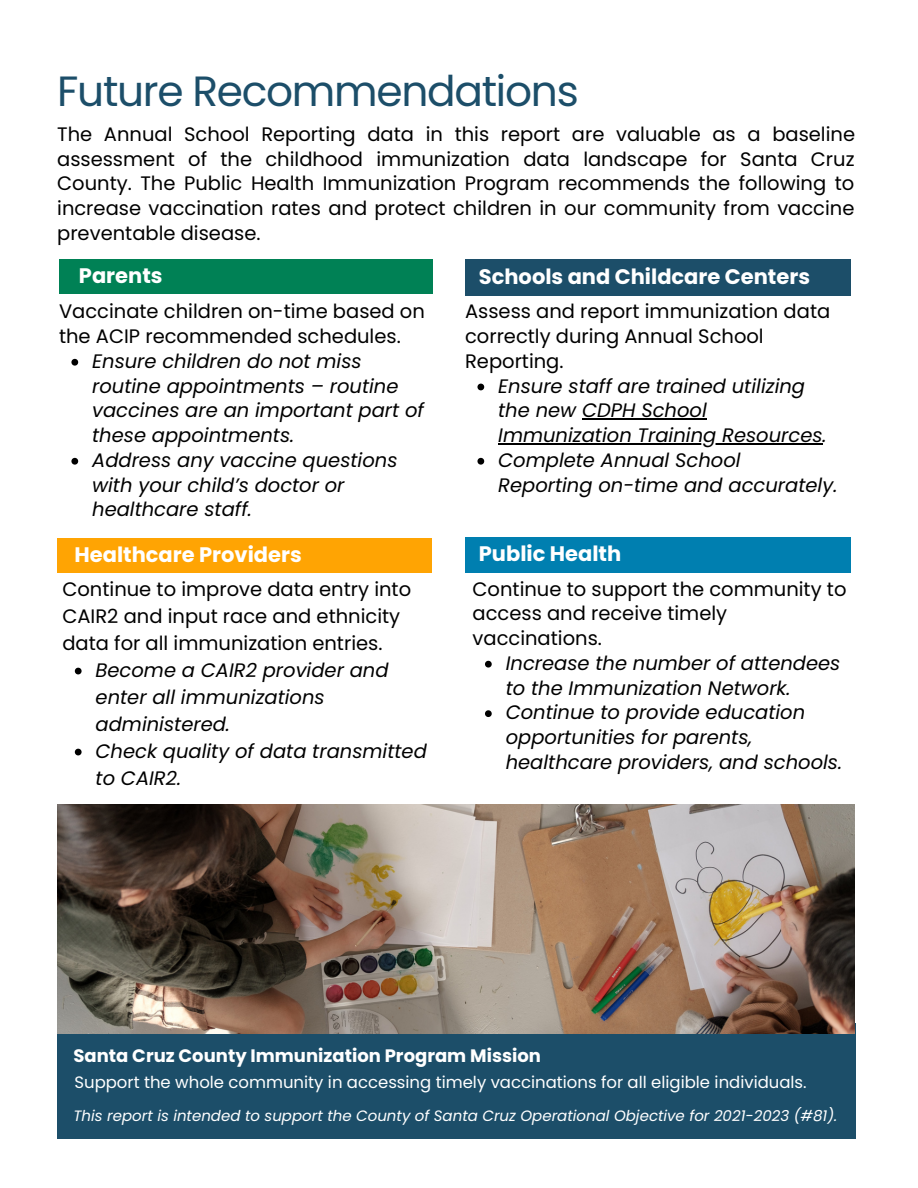
<style>
.page{position:relative;width:918px;height:1188px;background:#fff}
.page>*{position:absolute;margin:0;border:0;box-sizing:border-box;transform-origin:0 0}
.t1{font:42.3px "Poppins";letter-spacing:-.03em;color:#1c4e69}
.t2{font:700 21px "Poppins";color:#fff}
.t3{font:19.5px/24.8px "Poppins";color:#000}
.t4{font:italic 19.5px/24.8px "Poppins";color:#000}
.t5{font:700 18px "Poppins";color:#fff}
.t6{font:16.5px "Poppins";color:#fff}
.t7{font:italic 15px "Poppins";color:#fff}
</style>
<div class="page">
<div style="left:57px;top:1024px;width:798px;height:115px;background:#1c4e69"></div>
<img style="left:57px;top:805px;width:798px;height:228px">
<div style="left:59px;top:260px;width:373px;height:34px;background:#008155"></div>
<svg style="left:71px;top:359px;width:7px;height:7px"></svg>
<svg style="left:71px;top:458px;width:7px;height:7px"></svg>
<div style="left:57px;top:538px;width:375px;height:35px;background:#ffa403"></div>
<svg style="left:75px;top:668px;width:7px;height:6px"></svg>
<svg style="left:75px;top:749px;width:7px;height:6px"></svg>
<svg style="left:485px;top:661px;width:7px;height:7px"></svg>
<svg style="left:485px;top:710px;width:7px;height:7px"></svg>
<div style="left:465px;top:537px;width:385px;height:36px;background:#007fb0"></div>
<svg style="left:477px;top:384px;width:7px;height:6px"></svg>
<hr style="left:582px;top:418px;width:125px;height:2px;background:#000">
<hr style="left:498px;top:443px;width:325px;height:1px;background:#000">
<svg style="left:477px;top:458px;width:7px;height:7px"></svg>
<div style="left:465px;top:260px;width:385px;height:36px;background:#1c4e69"></div>
<p class="t1" style="left:57px;top:62px;width:523px">Future Recommendations</p>
<p class="t3" style="left:57px;top:122px;width:799px;text-align:justify">The Annual School Reporting data in this report are valuable as a baseline assessment of the childhood immunization data landscape for Santa Cruz County. The Public Health Immunization Program recommends the following to increase vaccination rates and protect children in our community from vaccine preventable disease.</p>
<p class="t2" style="left:79px;top:261px;width:85px">Parents</p>
<p class="t3" style="left:59px;top:299px;width:367px">Vaccinate children on-time based on the ACIP recommended schedules.</p>
<p class="t4" style="left:92px;top:349px;width:333px">Ensure children do not miss routine appointments – routine vaccines are an important part of these appointments.</p>
<p class="t4" style="left:92px;top:448px;width:307px">Address any vaccine questions with your child’s doctor or healthcare staff.</p>
<p class="t2" style="left:75px;top:540px;width:229px">Healthcare Providers</p>
<p class="t3" style="left:62px;top:575px;width:350px;line-height:27px">Continue to improve data entry into<br>CAIR2 and input race and ethnicity data for all immunization entries.</p>
<p class="t4" style="left:96px;top:656px;width:294px;line-height:27px">Become a CAIR2 provider and enter all immunizations administered.</p>
<p class="t4" style="left:96px;top:737px;width:333px;line-height:27px">Check quality of data transmitted to CAIR2.</p>
<p class="t2" style="left:486px;top:259px;width:344px">Schools and Childcare Facilities</p>
<p class="t2" style="left:479px;top:262px;width:333px">Schools and Childcare Centers</p>
<p class="t3" style="left:465px;top:299px;width:367px">Assess and report immunization data correctly during Annual School<br>Reporting.</p>
<p class="t4" style="left:498px;top:373px;width:330px">Ensure staff are trained utilizing the new CDPH School<br>Immunization Training Resources.</p>
<p class="t4" style="left:498px;top:448px;width:341px">Complete Annual School<br>Reporting on-time and accurately.</p>
<p class="t2" style="left:479px;top:539px;width:144px">Public Health</p>
<p class="t3" style="left:473px;top:576px;width:375px">Continue to support the community to access and receive timely vaccinations.</p>
<p class="t4" style="left:506px;top:651px;width:336px">Increase the number of attendees to the Immunization Network.</p>
<p class="t4" style="left:506px;top:700px;width:338px">Continue to provide education opportunities for parents, healthcare providers, and schools.</p>
<p class="t5" style="left:74px;top:1043px;width:469px">Santa Cruz County Immunization Program Mission</p>
<p class="t6" style="left:74px;top:1071px;width:734px">Support the whole community in accessing timely vaccinations for all eligible individuals.</p>
<p class="t7" style="left:74px;top:1105px;width:765px">This report is intended to support the County of Santa Cruz Operational Objective for 2021-2023 (#81).</p>
</div>
